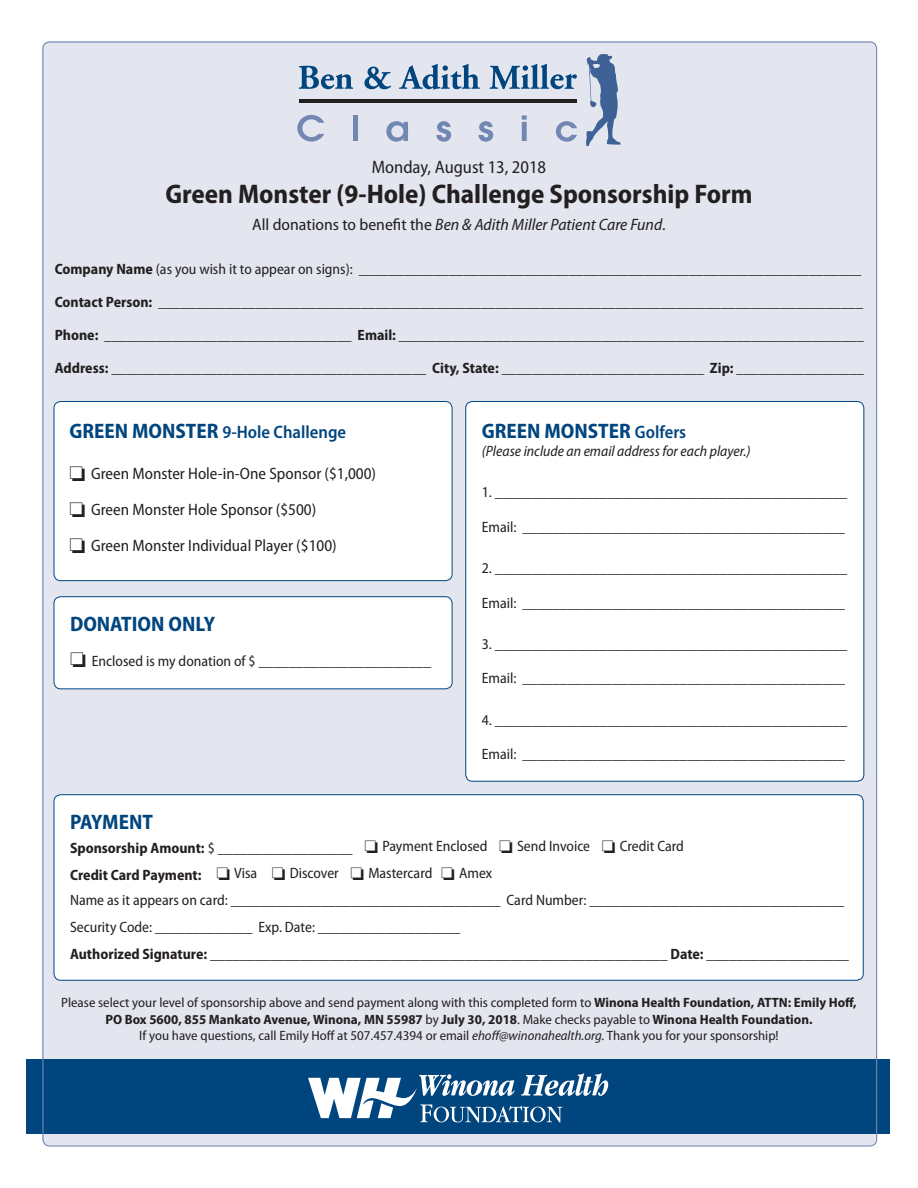
<style>
.page{position:relative;width:918px;height:1188px;background:#fff}
.page>*{position:absolute;margin:0;border:0;box-sizing:border-box;transform-origin:0 0}
.t1{font:700 semi-condensed 27px "Myriad Pro";color:#231f20}
.t2{font:700 semi-condensed 21px "Myriad Pro";color:#01457f}
.t3{font:600 semi-condensed 18px "Myriad Pro";color:#01457f}
.t4{font:semi-condensed 18px "Myriad Pro";color:#231f20}
.t5{font:semi-condensed 16.5px "Myriad Pro";color:#231f20}
.t6{font:italic semi-condensed 16.5px "Myriad Pro";color:#231f20;scale:1.04 1}
.t7{font:semi-condensed 15px "Myriad Pro";color:#231f20}
.t8{font:italic semi-condensed 15px "Myriad Pro";color:#231f20}
.t9{font:semi-condensed 13.5px/16.5px "Myriad Pro";color:#231f20;text-align:center;scale:1.04 1}
.s1{font-style:normal}
.s2{font-weight:700}
.s3{font-weight:700;font-size:21px}
.s4{font-weight:600;font-size:18px}
.s5{font-style:italic}
</style>
<div class="page">
<div style="left:42px;top:41px;width:834px;height:1104px;background:#e3e6ef;border-radius:7px"></div>
<div style="left:26px;top:1060px;width:864px;height:74px;background:#01457f"></div>
<svg style="left:308px;top:1073px;width:300px;height:50px"></svg>
<div style="left:54px;top:402px;width:398px;height:179px;background:#fff;border-radius:7px"></div>
<div style="left:54px;top:401px;width:398px;height:180px;border:1px solid #01457f;border-radius:7px"></div>
<div style="left:54px;top:597px;width:398px;height:92px;background:#fff;border-radius:7px"></div>
<div style="left:54px;top:596px;width:398px;height:93px;border:1px solid #01457f;border-radius:7px"></div>
<div style="left:466px;top:402px;width:398px;height:379px;background:#fff;border-radius:7px"></div>
<div style="left:465px;top:401px;width:399px;height:381px;border:1px solid #01457f;border-radius:7px"></div>
<div style="left:54px;top:795px;width:809px;height:185px;background:#fff;border-radius:7px"></div>
<div style="left:54px;top:794px;width:810px;height:187px;border:1px solid #01457f;border-radius:7px"></div>
<svg style="left:299px;top:66px;width:54px;height:23px"></svg>
<svg style="left:364px;top:67px;width:27px;height:22px"></svg>
<svg style="left:399px;top:64px;width:81px;height:26px"></svg>
<svg style="left:489px;top:64px;width:88px;height:25px"></svg>
<svg style="left:586px;top:54px;width:35px;height:92px"></svg>
<hr style="left:299px;top:100px;width:278px;height:3px;background:#231f20">
<svg style="left:297px;top:115px;width:27px;height:27px"></svg>
<div style="left:353px;top:115px;width:5px;height:26px;background:#7287b1"></div>
<svg style="left:386px;top:121px;width:22px;height:21px"></svg>
<svg style="left:436px;top:121px;width:15px;height:21px"></svg>
<svg style="left:478px;top:121px;width:15px;height:21px"></svg>
<svg style="left:522px;top:115px;width:5px;height:26px"></svg>
<svg style="left:556px;top:121px;width:21px;height:21px"></svg>
<p class="t4" style="left:372px;top:155px;width:176px">Monday, August 13, 2018</p>
<p class="t1" style="left:165px;top:176px;width:589px">Green Monster (9-Hole) Challenge Sponsorship Form</p>
<p class="t6" style="left:252px;top:215px;width:399px"><span class="s1">All donations to benefit the</span> Ben &amp; Adith Miller Patient Care Fund<span class="s1">.</span></p>
<p class="t7" style="left:55px;top:260px;width:808px"><span class="s2">Company Name</span> (as you wish it to appear on signs): ___________________________________________________________________</p>
<p class="t7" style="left:55px;top:293px;width:810px"><span class="s2">Contact Person:</span> ______________________________________________________________________________________________</p>
<p class="t7" style="left:55px;top:326px;width:811px"><span class="s2">Phone:</span> _________________________________ <span class="s2">Email:</span> ______________________________________________________________</p>
<p class="t7" style="left:55px;top:359px;width:811px"><span class="s2">Address:</span> __________________________________________ <span class="s2">City, State:</span> ___________________________ <span class="s2">Zip:</span> _________________</p>
<p class="t3" style="left:69px;top:421px;width:278px"><span class="s3">GREEN MONSTER</span> 9-Hole Challenge</p>
<p class="t5" style="left:69px;top:464px;width:308px">□ Green Monster Hole-in-One Sponsor ($1,000)</p>
<p class="t5" style="left:69px;top:500px;width:248px">□ Green Monster Hole Sponsor ($500)</p>
<p class="t5" style="left:69px;top:536px;width:269px">□ Green Monster Individual Player ($100)</p>
<p class="t2" style="left:70px;top:610px;width:147px">DONATION ONLY</p>
<p class="t7" style="left:70px;top:651px;width:363px">□ Enclosed is my donation of $ _______________________</p>
<p class="t2" style="left:482px;top:418px;width:206px">GREEN MONSTER <span class="s4">Golfers</span></p>
<p class="t8" style="left:482px;top:442px;width:270px">(Please include an email address for each player.)</p>
<p class="t7" style="left:482px;top:483px;width:367px">1. _______________________________________________</p>
<p class="t7" style="left:482px;top:518px;width:365px">Email: ___________________________________________</p>
<p class="t7" style="left:482px;top:559px;width:367px">2. _______________________________________________</p>
<p class="t7" style="left:482px;top:593px;width:365px">Email: ___________________________________________</p>
<p class="t7" style="left:482px;top:635px;width:367px">3. _______________________________________________</p>
<p class="t7" style="left:482px;top:669px;width:365px">Email: ___________________________________________</p>
<p class="t7" style="left:482px;top:710px;width:367px">4. _______________________________________________</p>
<p class="t7" style="left:482px;top:745px;width:365px">Email: ___________________________________________</p>
<p class="t2" style="left:70px;top:808px;width:84px">PAYMENT</p>
<p class="t7" style="left:70px;top:837px;width:615px"><span class="s2">Sponsorship Amount:</span> $ __________________ □ Payment Enclosed □ Send Invoice □ Credit Card</p>
<p class="t7" style="left:70px;top:864px;width:424px"><span class="s2">Credit Card Payment:</span> □ Visa □ Discover □ Mastercard □ Amex</p>
<p class="t7" style="left:70px;top:891px;width:776px">Name as it appears on card: ____________________________________ Card Number: __________________________________</p>
<p class="t7" style="left:70px;top:918px;width:392px">Security Code: _____________ Exp. Date: ___________________</p>
<p class="t7" style="left:70px;top:945px;width:781px"><span class="s2">Authorized Signature:</span> _____________________________________________________________ <span class="s2">Date:</span> ___________________</p>
<p class="t9" style="left:61px;top:994px;width:767px">Please select your level of sponsorship above and send payment along with this completed form to <span class="s2">Winona Health Foundation, ATTN: Emily Hoff,<br>PO Box 5600, 855 Mankato Avenue, Winona, MN 55987</span> by <span class="s2">July 30, 2018</span>. Make checks payable to <span class="s2">Winona Health Foundation.<br></span>If you have questions, call Emily Hoff at 507.457.4394 or email <span class="s5">ehoff@winonahealth.org.</span> Thank you for your sponsorship!</p>
</div>
